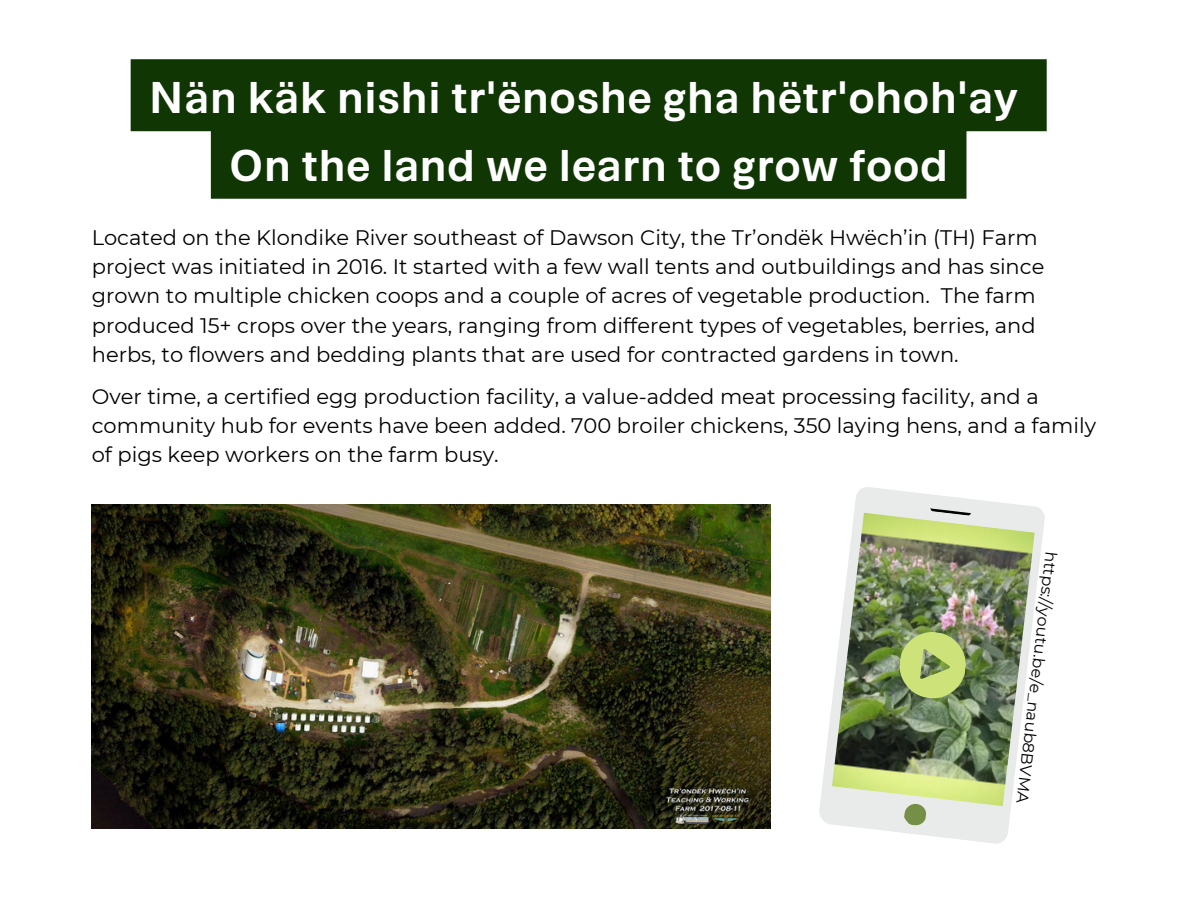
<style>
.page{position:relative;width:1188px;height:918px;background:#fff}
.page>*{position:absolute;margin:0;border:0;box-sizing:border-box;transform-origin:0 0}
.t1{font:700 45px/67.5px "Okomito";color:#fff;text-align:center}
.t2{font:21px/29.2px "Montserrat";color:#000}
.t3{font:16.05px "Montserrat";color:#000}
</style>
<div class="page">
<svg style="left:819px;top:487px;width:226px;height:357px"></svg>
<svg style="left:904px;top:806px;width:23px;height:20px"></svg>
<svg style="left:930px;top:508px;width:41px;height:5px"></svg>
<img style="left:832px;top:513px;width:203px;height:293px">
<svg style="left:896px;top:628px;width:73px;height:74px;background:#a0b568"></svg>
<img style="left:92px;top:504px;width:678px;height:324px">
<svg style="left:131px;top:59px;width:916px;height:140px;background:#254819"></svg>
<p class="t1" style="left:149px;top:61px;width:871px">Nän käk nishi tr'ënoshe gha hëtr'ohoh'ay<br>On the land we learn to grow food</p>
<h1 class="t2" style="left:92px;top:223px;width:954px">Located on the Klondike River southeast of Dawson City, the Tr’ondëk Hwëch’in (TH) Farm project was initiated in 2016. It started with a few wall tents and outbuildings and has since grown to multiple chicken coops and a couple of acres of vegetable production. The farm produced 15+ crops over the years, ranging from different types of vegetables, berries, and herbs, to flowers and bedding plants that are used for contracted gardens in town.</h1>
<p class="t2" style="left:92px;top:382px;width:1006px">Over time, a certified egg production facility, a value-added meat processing facility, and a community hub for events have been added. 700 broiler chickens, 350 laying hens, and a family of pigs keep workers on the farm busy.</p>
<h2 class="t3" style="left:1062px;top:553px;width:254px;rotate:97deg">https://youtu b. e/e_naub8BVMA</h2>
</div>
